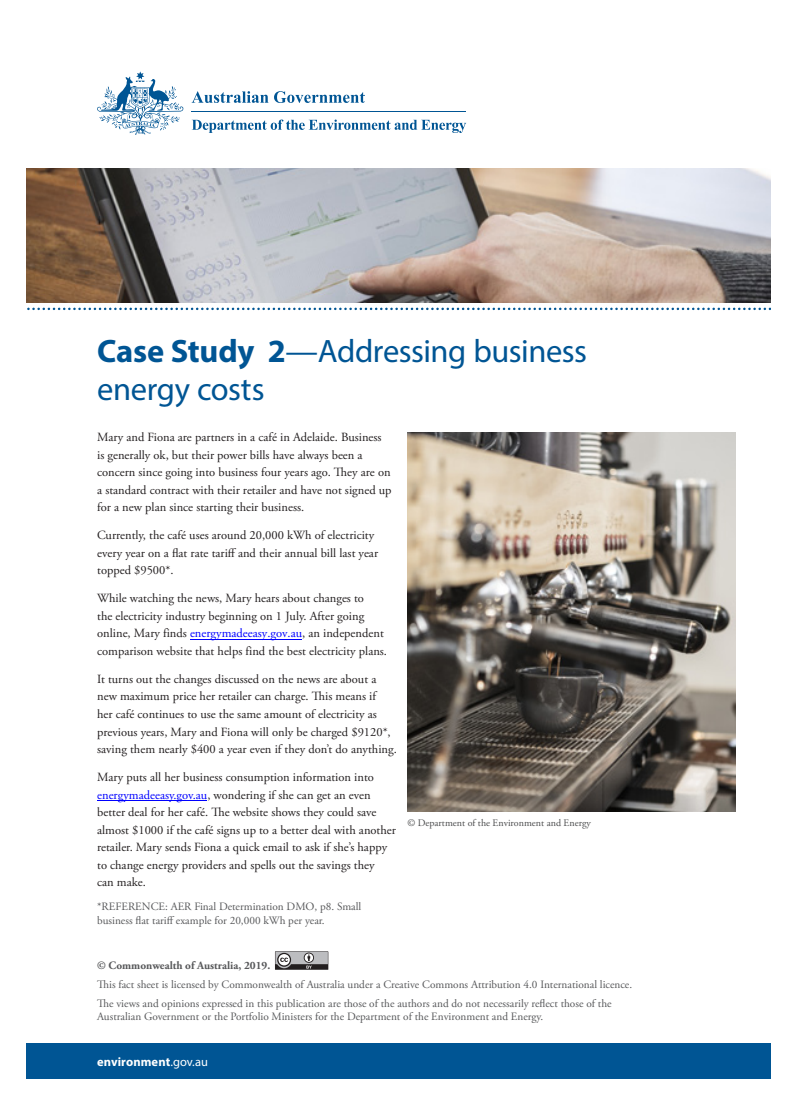
<style>
.page{position:relative;width:797px;height:1105px;background:#fff}
.page>*{position:absolute;margin:0;border:0;box-sizing:border-box;transform-origin:0 0}
.Subhead_1{font:32.5px/38.8px "Myriad Pro";letter-spacing:-.015em;color:#005594}
.disclaimer{font:12.5px/17.5px "Adobe Garamond Pro";color:#231f20}
.t1{font:700 12.5px "Myriad Pro";letter-spacing:.005em;color:#fff}
.disclaimer-2{font:11.25px/19.1px "Adobe Garamond Pro";color:#57585a}
.t2{font:700 11.25px "Adobe Garamond Pro";color:#57585a}
.Copyright_disclaimer{font:10px "Adobe Garamond Pro";color:#4b4c4d}
.s1{font-weight:700}
.s2{color:#00f}
.s3{font-weight:400}
</style>
<div class="page">
<div style="left:26px;top:1043px;width:744px;height:36px;background:#005594"></div>
<svg style="left:27px;top:308px;width:743px;height:2px"></svg>
<img style="left:26px;top:168px;width:744px;height:135px">
<svg style="left:97px;top:71px;width:86px;height:64px"></svg>
<hr style="left:192px;top:111px;width:274px;height:1px;background:#005594">
<svg style="left:192px;top:91px;width:76px;height:12px"></svg>
<svg style="left:274px;top:91px;width:91px;height:12px"></svg>
<svg style="left:192px;top:120px;width:274px;height:13px"></svg>
<svg style="left:275px;top:951px;width:53px;height:19px"></svg>
<img style="left:407px;top:432px;width:328px;height:379px">
<hr style="left:190px;top:639px;width:112px;height:1px;background:#00f">
<hr style="left:97px;top:800px;width:110px;height:1px;background:#00f">
<h1 class="Subhead_1" style="left:97px;top:331px;width:491px"><span class="s1">Case Study 2</span>—Addressing business energy costs</h1>
<p class="disclaimer" style="left:97px;top:429px;width:296px">Mary and Fiona are partners in a café in Adelaide. Business is generally ok, but their power bills have always been a concern since going into business four years ago. They are on a standard contract with their retailer and have not signed up for a new plan since starting their business.</p>
<p class="disclaimer" style="left:97px;top:527px;width:282px">Currently, the café uses around 20,000 kWh of electricity every year on a flat rate tariff and their annual bill last year topped $9500*.</p>
<p class="disclaimer" style="left:97px;top:590px;width:291px">While watching the news, Mary hears about changes to<br>the electricity industry beginning on 1 July. After going online, Mary finds <span class="s2">energymadeeasy.gov.au</span>, an independent comparison website that helps find the best electricity plans.</p>
<p class="disclaimer" style="left:97px;top:671px;width:301px">It turns out the changes discussed on the news are about a new maximum price her retailer can charge. This means if<br>her café continues to use the same amount of electricity as previous years, Mary and Fiona will only be charged $9120*, saving them nearly $400 a year even if they don’t do anything.</p>
<p class="disclaimer" style="left:97px;top:769px;width:300px">Mary puts all her business consumption information into <span class="s2">energymadeeasy.gov.au</span>, wondering if she can get an even better deal for her café. The website shows they could save almost $1000 if the café signs up to a better deal with another retailer. Mary sends Fiona a quick email to ask if she’s happy to change energy providers and spells out the savings they<br>can make.</p>
<p class="disclaimer-2" style="left:97px;top:900px;width:266px;line-height:13.8px">*REFERENCE: AER Final Determination DMO, p8. Small business flat tariff example for 20,000 kWh per year.</p>
<p class="Copyright_disclaimer" style="left:407px;top:816px;width:185px">© Department of the Environment and Energy</p>
<p class="t2" style="left:97px;top:958px;width:175px">© Commonwealth of Australia, 2019.</p>
<p class="disclaimer-2" style="left:97px;top:975px;width:536px">This fact sheet is licensed by Commonwealth of Australia under a Creative Commons Attribution 4.0 International licence.<br>The views and opinions expressed in this publication are those of the authors and do not necessarily reflect those of the</p>
<p class="disclaimer-2" style="left:97px;top:1008px;width:448px">Australian Government or the Portfolio Ministers for the Department of the Environment and Energy.</p>
<p class="t1" style="left:97px;top:1053px;width:112px">environment<span class="s3">.gov.au</span></p>
</div>
